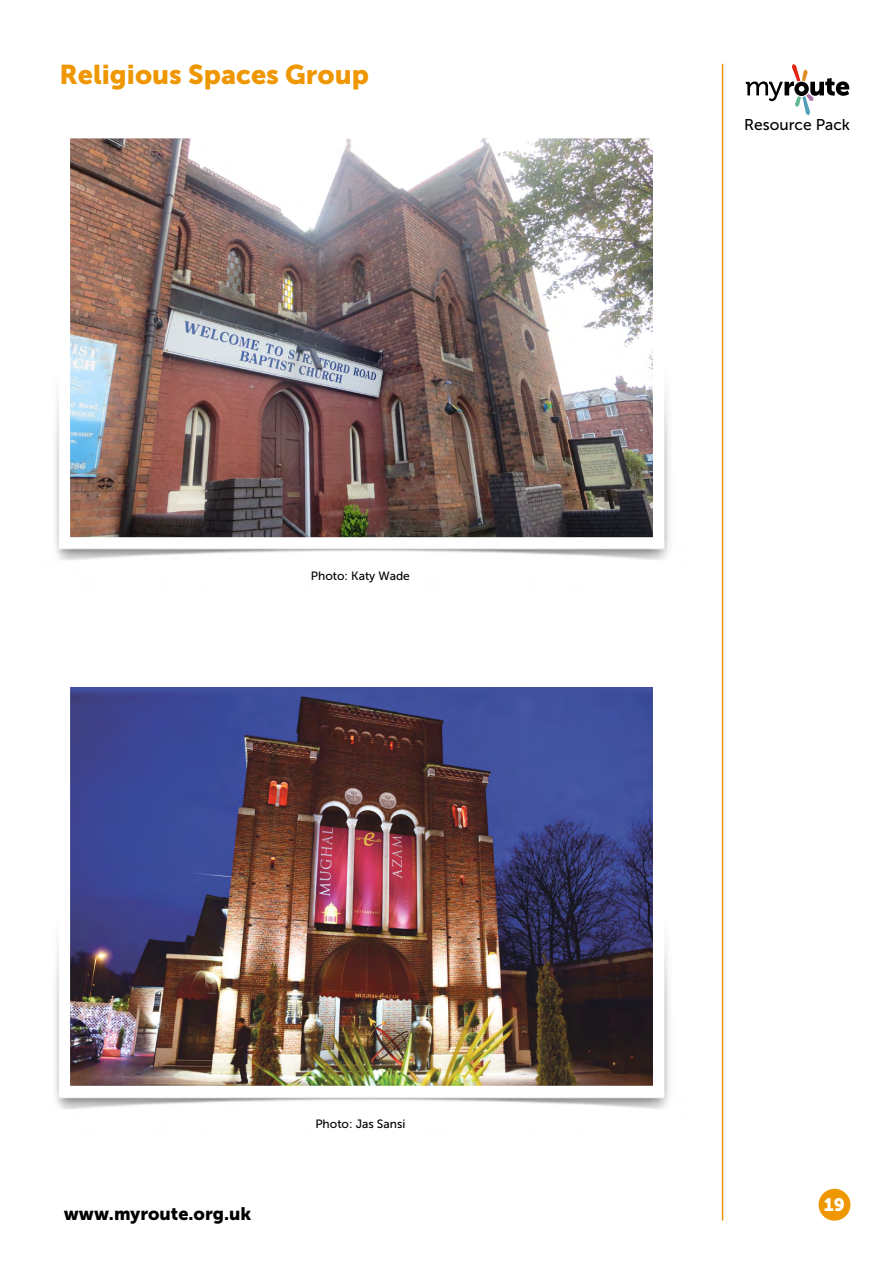
<style>
.page{position:relative;width:893px;height:1263px;background:#fff}
.page>*{position:absolute;margin:0;border:0;box-sizing:border-box;transform-origin:0 0}
.t1{font:27px "Museo Sans 900";color:#ef9700}
.t2{font:18px "Museo Sans 900";color:#000}
.t3{font:18px "Museo Sans 900";color:#fff}
.t4{font:15.6px "Museo Sans 500";color:#000}
.t5{font:12px "Museo Sans 500";color:#000}
</style>
<div class="page">
<hr style="left:722px;top:64px;width:1px;height:1156px;background:#ef9700">
<div style="left:819px;top:1189px;width:31px;height:32px;background:#ef9700;border-radius:50%"></div>
<svg style="left:746px;top:64px;width:103px;height:51px"></svg>
<img style="left:54px;top:138px;width:615px;height:415px">
<img style="left:54px;top:687px;width:615px;height:415px">
<h1 class="t1" style="left:60px;top:59px;width:311px">Religious Spaces Group</h1>
<p class="t5" style="left:311px;top:569px;width:101px">Photo: Katy Wade</p>
<h2 class="t2" style="left:64px;top:1204px;width:189px">www.myroute.org.uk</h2>
<p class="t5" style="left:315px;top:1118px;width:92px">Photo: Jas Sansi</p>
<h3 class="t4" style="left:744px;top:116px;width:107px">Resource Pack</h3>
<h2 class="t3" style="left:824px;top:1195px;width:23px">19</h2>
</div>
